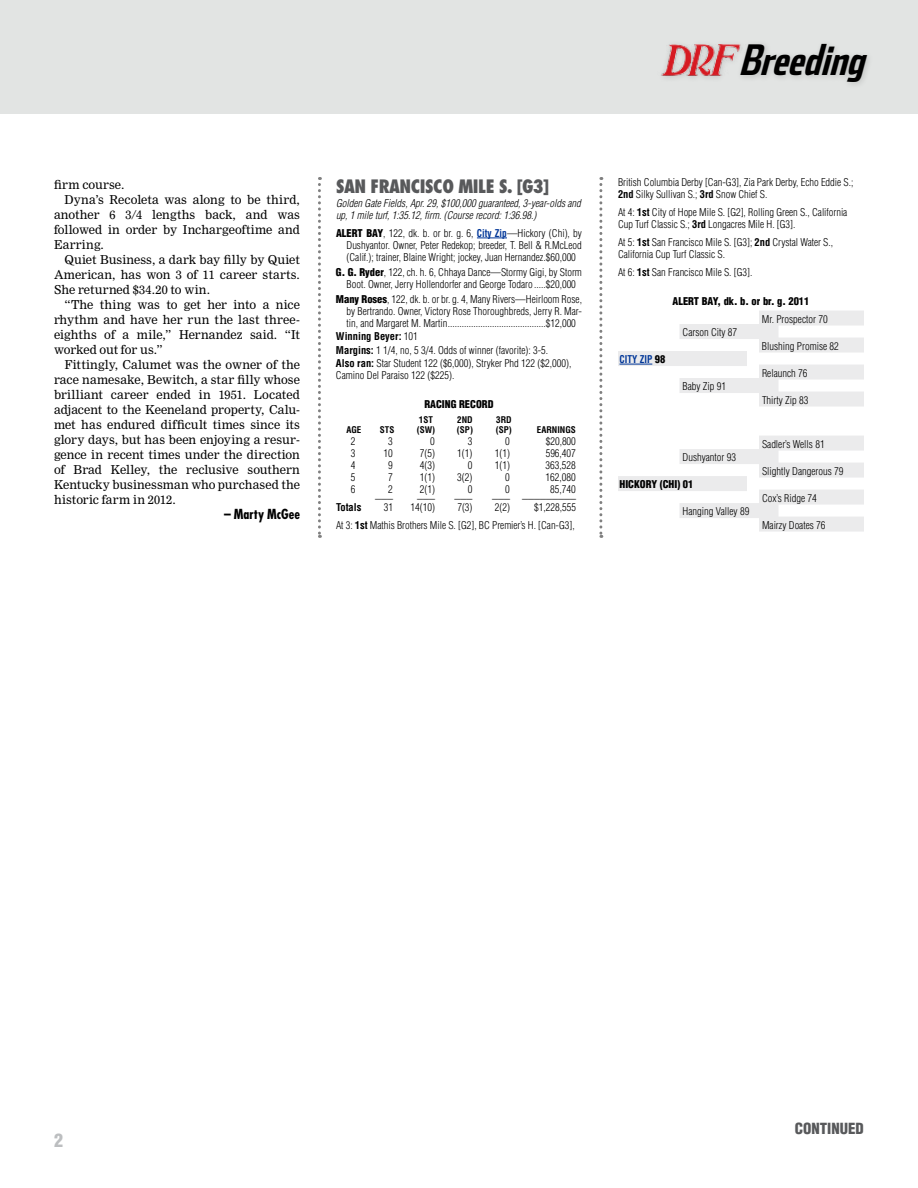
<style>
.page{position:relative;width:918px;height:1188px;background:#fff}
.page>*{position:absolute;margin:0;border:0;box-sizing:border-box;transform-origin:0 0}
.t1{font:italic 700 41.85px "Stainless Comp";color:#000}
.t2{font:800 condensed 18px "Futura Std";letter-spacing:-.025em;color:#58595b}
.t3{font:900 condensed 18px "Helvetica LT Std";color:#bcbec0}
.t4{font:900 condensed 15px "Helvetica LT Std";color:#58595b}
.t5{font:700 condensed 13.5px "Futura Std";color:#000}
.t6{font:12px "Nimrod MT Std";letter-spacing:.005em;color:#000}
.t7{font:300 condensed 12px "Helvetica LT Std";color:#000}
.t8{font:12px "Nimrod MT Std";letter-spacing:-.015em;color:#000}
.t9{font:300 condensed 10.5px/12px "Helvetica LT Std";color:#000}
.t10{font:italic 300 condensed 10.5px/12px "Helvetica LT Std";color:#000}
.t11{font:900 condensed 10.5px "Helvetica LT Std";color:#000}
.t12{font:700 condensed 10.5px "Helvetica LT Std";color:#003698;scale:.9 1}
.t13{font:700 condensed 10.5px "Helvetica LT Std";color:#000}
.t14{font:700 condensed 9px "Helvetica LT Std";color:#000}
.s1{font-weight:900}
.s2{font-weight:700;color:#003698}
.s3{font-weight:700}
.s4{font-weight:900;color:#000}
</style>
<div class="page">
<div style="left:0;top:0;width:918px;height:113px;background:#e2e4e3"></div>
<img style="left:661px;top:44px;width:76px;height:32px">
<div style="left:737px;top:40px;width:137px;height:49px;background:#000;opacity:.15"></div>
<hr style="left:477px;top:238px;width:30px;height:1px;background:#003698">
<div style="left:759px;top:311px;width:105px;height:15px;background:#ebebec"></div>
<div style="left:680px;top:324px;width:98px;height:15px;background:#ebebec"></div>
<div style="left:759px;top:338px;width:105px;height:15px;background:#ebebec"></div>
<div style="left:618px;top:351px;width:129px;height:15px;background:#ebebec"></div>
<hr style="left:620px;top:364px;width:32px;height:1px;background:#003698">
<div style="left:759px;top:365px;width:105px;height:15px;background:#ebebec"></div>
<div style="left:680px;top:378px;width:98px;height:15px;background:#ebebec"></div>
<div style="left:759px;top:392px;width:105px;height:15px;background:#ebebec"></div>
<div style="left:759px;top:436px;width:105px;height:15px;background:#ebebec"></div>
<div style="left:680px;top:449px;width:98px;height:15px;background:#ebebec"></div>
<div style="left:759px;top:463px;width:105px;height:15px;background:#ebebec"></div>
<div style="left:618px;top:476px;width:129px;height:15px;background:#ebebec"></div>
<div style="left:759px;top:490px;width:105px;height:15px;background:#ebebec"></div>
<div style="left:680px;top:503px;width:98px;height:15px;background:#ebebec"></div>
<div style="left:759px;top:517px;width:105px;height:15px;background:#ebebec"></div>
<svg style="left:318px;top:177px;width:3px;height:361px"></svg>
<svg style="left:599px;top:177px;width:3px;height:361px"></svg>
<h1 class="t1" style="left:738px;top:35px;width:139px">Breeding</h1>
<p class="t6" style="left:54px;top:178px;width:72px">firm course.</p>
<p class="t6" style="left:64px;top:193px;width:237px">Dyna’s Recoleta was along to be third,</p>
<p class="t6" style="left:54px;top:208px;width:247px">another 6 3/4 lengths back, and was</p>
<p class="t6" style="left:54px;top:223px;width:247px">followed in order by Inchargeoftime and</p>
<p class="t6" style="left:54px;top:238px;width:51px">Earring.</p>
<p class="t6" style="left:64px;top:253px;width:237px">Quiet Business, a dark bay filly by Quiet</p>
<p class="t6" style="left:54px;top:268px;width:247px">American, has won 3 of 11 career starts.</p>
<p class="t6" style="left:54px;top:283px;width:158px">She returned $34.20 to win.</p>
<p class="t6" style="left:64px;top:298px;width:237px">“The thing was to get her into a nice</p>
<p class="t6" style="left:54px;top:313px;width:248px">rhythm and have her run the last three-</p>
<p class="t6" style="left:54px;top:328px;width:247px">eighths of a mile,” Hernandez said. “It</p>
<p class="t8" style="left:54px;top:343px;width:110px">worked out for us.”</p>
<p class="t6" style="left:64px;top:358px;width:237px">Fittingly, Calumet was the owner of the</p>
<p class="t6" style="left:54px;top:373px;width:248px">race namesake, Bewitch, a star filly whose</p>
<p class="t6" style="left:54px;top:388px;width:248px">brilliant career ended in 1951. Located</p>
<p class="t6" style="left:54px;top:403px;width:247px">adjacent to the Keeneland property, Calu-</p>
<p class="t6" style="left:54px;top:418px;width:247px">met has endured difficult times since its</p>
<p class="t6" style="left:54px;top:433px;width:247px">glory days, but has been enjoying a resur-</p>
<p class="t6" style="left:54px;top:448px;width:247px">gence in recent times under the direction</p>
<p class="t6" style="left:54px;top:463px;width:247px">of Brad Kelley, the reclusive southern</p>
<p class="t6" style="left:54px;top:478px;width:248px">Kentucky businessman who purchased the</p>
<p class="t6" style="left:54px;top:493px;width:123px">historic farm in 2012.</p>
<p class="t5" style="left:224px;top:506px;width:77px">– Marty McGee</p>
<h2 class="t2" style="left:336px;top:175px;width:214px">SAN FRANCISCO MILE S. [G3]</h2>
<p class="t10" style="left:336px;top:197px;width:246px">Golden Gate Fields, Apr. 29, $100,000 guaranteed, 3-year-olds and up, 1 mile turf, 1:35.12, firm. (Course record: 1:36.98.)</p>
<p class="t9" style="left:346px;top:227px;width:237px;text-align:justify;text-indent:-10px"><span class="s1">ALERT BAY</span>, 122, dk. b. or br. g. 6, <span class="s2">City Zip</span>—Hickory (Chi), by Dushyantor. Owner, Peter Redekop; breeder, T. Bell &amp; R.McLeod (Calif.); trainer, Blaine Wright; jockey, Juan Hernandez.$60,000</p>
<p class="t9" style="left:336px;top:266px;width:248px;text-align:center"><span class="s1">G. G. Ryder</span>, 122, ch. h. 6, Chhaya Dance—Stormy Gigi, by Storm<br>Boot. Owner, Jerry Hollendorfer and George Todaro .....$20,000</p>
<p class="t9" style="left:346px;top:293px;width:237px;text-align:justify;text-indent:-10px"><span class="s1">Many Roses</span>, 122, dk. b. or br. g. 4, Many Rivers—Heirloom Rose, by Bertrando. Owner, Victory Rose Thoroughbreds, Jerry R. Mar&shy;tin, and Margaret M. Martin..........................................$12,000</p>
<p class="t9" style="left:336px;top:330px;width:237px;line-height:13.5px"><span class="s3">Winning Beyer:</span> 101<br><span class="s3">Margins:</span> 1 1/4, no, 5 3/4. Odds of winner (favorite): 3-5.<br><span class="s3">Also ran:</span> Star Student 122 ($6,000), Stryker Phd 122 ($2,000),</p>
<p class="t9" style="left:336px;top:370px;width:120px">Camino Del Paraiso 122 ($225).</p>
<p class="t11" style="left:424px;top:397px;width:71px">RACING RECORD</p>
<p class="t14" style="left:419px;top:414px;width:16px">1ST</p>
<p class="t14" style="left:457px;top:414px;width:17px">2ND</p>
<p class="t14" style="left:496px;top:414px;width:17px">3RD</p>
<p class="t14" style="left:346px;top:424px;width:17px">AGE</p>
<p class="t14" style="left:380px;top:424px;width:16px">STS</p>
<p class="t14" style="left:417px;top:424px;width:20px">(SW)</p>
<p class="t14" style="left:457px;top:424px;width:18px">(SP)</p>
<p class="t14" style="left:496px;top:424px;width:18px">(SP)</p>
<p class="t14" style="left:537px;top:424px;width:41px">EARNINGS</p>
<p class="t9" style="left:351px;top:435px;width:6px">2</p>
<p class="t9" style="left:388px;top:435px;width:6px">3</p>
<p class="t9" style="left:430px;top:435px;width:6px">0</p>
<p class="t9" style="left:468px;top:435px;width:6px">3</p>
<p class="t9" style="left:505px;top:435px;width:6px">0</p>
<p class="t9" style="left:546px;top:435px;width:32px">$20,800</p>
<p class="t9" style="left:351px;top:447px;width:6px">3</p>
<p class="t9" style="left:384px;top:447px;width:11px">10</p>
<p class="t9" style="left:420px;top:447px;width:17px">7(5)</p>
<p class="t9" style="left:457px;top:447px;width:17px">1(1)</p>
<p class="t9" style="left:495px;top:447px;width:17px">1(1)</p>
<p class="t9" style="left:546px;top:447px;width:32px">596,407</p>
<p class="t9" style="left:351px;top:459px;width:6px">4</p>
<p class="t9" style="left:388px;top:459px;width:6px">9</p>
<p class="t9" style="left:420px;top:459px;width:17px">4(3)</p>
<p class="t9" style="left:468px;top:459px;width:6px">0</p>
<p class="t9" style="left:495px;top:459px;width:17px">1(1)</p>
<p class="t9" style="left:546px;top:459px;width:32px">363,528</p>
<p class="t9" style="left:351px;top:471px;width:6px">5</p>
<p class="t9" style="left:388px;top:471px;width:6px">7</p>
<p class="t9" style="left:420px;top:471px;width:17px">1(1)</p>
<p class="t9" style="left:457px;top:471px;width:17px">3(2)</p>
<p class="t9" style="left:505px;top:471px;width:6px">0</p>
<p class="t9" style="left:546px;top:471px;width:32px">162,080</p>
<p class="t9" style="left:351px;top:483px;width:6px">6</p>
<p class="t9" style="left:388px;top:483px;width:6px">2</p>
<p class="t9" style="left:420px;top:483px;width:17px">2(1)</p>
<p class="t9" style="left:468px;top:483px;width:6px">0</p>
<p class="t9" style="left:505px;top:483px;width:6px">0</p>
<p class="t9" style="left:550px;top:483px;width:27px">85,740</p>
<p class="t7" style="left:375px;top:486px;width:19px">___</p>
<p class="t7" style="left:417px;top:486px;width:19px">___</p>
<p class="t7" style="left:454px;top:486px;width:19px">___</p>
<p class="t7" style="left:492px;top:486px;width:85px">___ _________</p>
<p class="t13" style="left:336px;top:501px;width:27px">Totals</p>
<p class="t9" style="left:384px;top:501px;width:11px">31</p>
<p class="t9" style="left:411px;top:501px;width:26px">14(10)</p>
<p class="t9" style="left:457px;top:501px;width:17px">7(3)</p>
<p class="t9" style="left:495px;top:501px;width:17px">2(2)</p>
<p class="t9" style="left:336px;top:498px;width:241px;line-height:18px;text-align:right">$1,228,555<br>At 3: <span class="s3">1st</span> Mathis Brothers Mile S. [G2], BC Premier’s H. [Can-G3],</p>
<p class="t9" style="left:618px;top:176px;width:237px">British Columbia Derby [Can-G3], Zia Park Derby, Echo Eddie S.;<br><span class="s3">2nd</span> Silky Sullivan S.; <span class="s3">3rd</span> Snow Chief S.</p>
<p class="t9" style="left:618px;top:206px;width:231px">At 4: <span class="s3">1st</span> City of Hope Mile S. [G2], Rolling Green S., California<br>Cup Turf Classic S.; <span class="s3">3rd</span> Longacres Mile H. [G3].</p>
<p class="t9" style="left:618px;top:236px;width:217px">At 5: <span class="s3">1st</span> San Francisco Mile S. [G3]; <span class="s3">2nd</span> Crystal Water S.,<br>California Cup Turf Classic S.</p>
<p class="t9" style="left:618px;top:266px;width:136px">At 6: <span class="s3">1st</span> San Francisco Mile S. [G3].</p>
<p class="t11" style="left:673px;top:294px;width:138px">ALERT BAY, dk. b. or br. g. 2011</p>
<p class="t9" style="left:762px;top:313px;width:67px">Mr. Prospector 70</p>
<p class="t9" style="left:683px;top:326px;width:56px">Carson City 87</p>
<p class="t9" style="left:762px;top:340px;width:78px">Blushing Promise 82</p>
<p class="t12" style="left:620px;top:353px;width:53px">CITY ZIP <span class="s4">98</span></p>
<p class="t9" style="left:762px;top:367px;width:47px">Relaunch 76</p>
<p class="t9" style="left:683px;top:380px;width:45px">Baby Zip 91</p>
<p class="t9" style="left:762px;top:394px;width:48px">Thirty Zip 83</p>
<p class="t9" style="left:762px;top:438px;width:64px">Sadler’s Wells 81</p>
<p class="t9" style="left:683px;top:451px;width:55px">Dushyantor 93</p>
<p class="t9" style="left:762px;top:465px;width:83px">Slightly Dangerous 79</p>
<p class="t11" style="left:620px;top:478px;width:75px">HICKORY (CHI) 01</p>
<p class="t9" style="left:762px;top:492px;width:56px">Cox’s Ridge 74</p>
<p class="t9" style="left:683px;top:505px;width:68px">Hanging Valley 89</p>
<p class="t9" style="left:762px;top:519px;width:65px">Mairzy Doates 76</p>
<h2 class="t3" style="left:54px;top:1129px;width:10px">2</h2>
<h3 class="t4" style="left:795px;top:1119px;width:71px">CONTINUED</h3>
</div>
